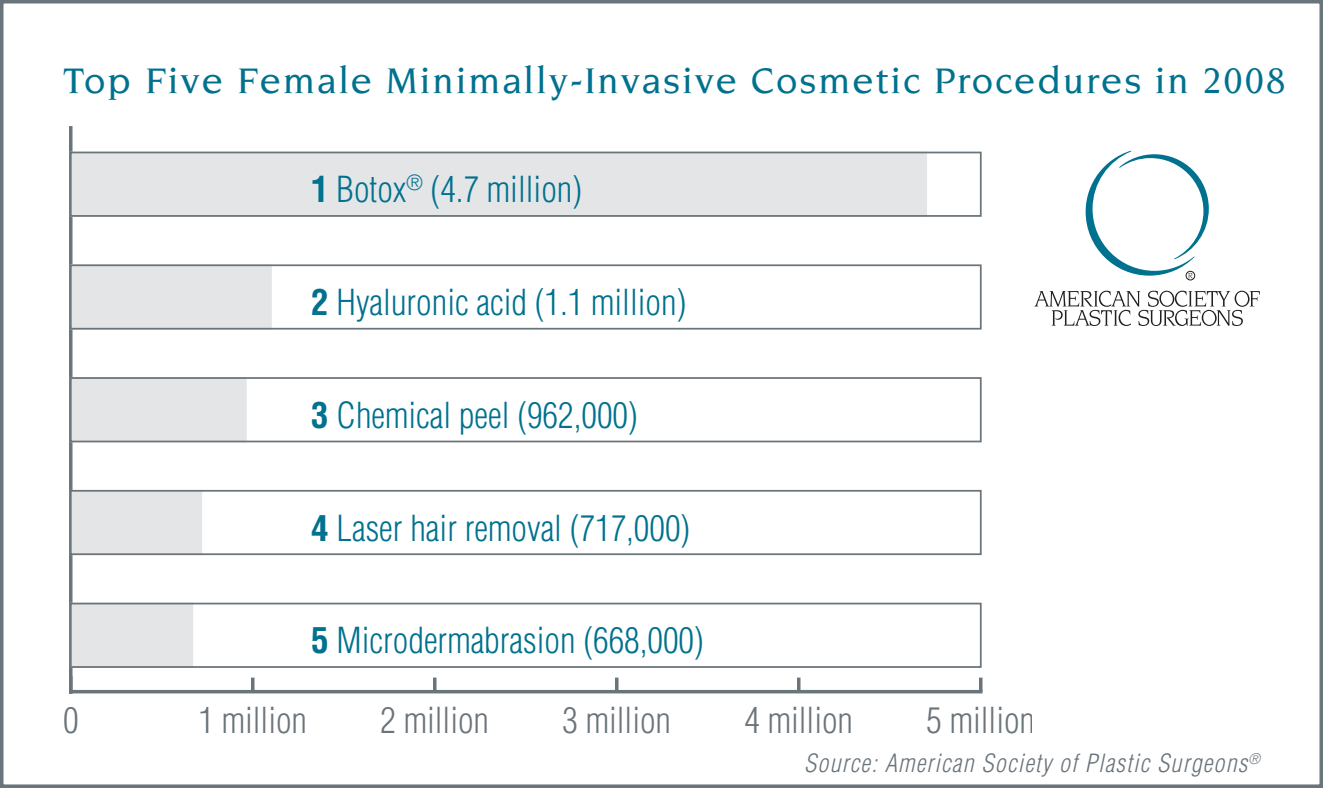
<style>
.page{position:relative;width:1323px;height:788px;background:#fff}
.page>*{position:absolute;margin:0;border:0;box-sizing:border-box;transform-origin:0 0}
.t1{font:500 38.5px "Novarese";letter-spacing:.05em;color:#00718e}
.t2{font:300 condensed 35px "Helvetica";color:#00718e}
.t3{font:300 condensed 35px "Helvetica";color:#6a747b}
.t4{font:italic 300 condensed 24.5px "Helvetica";letter-spacing:.05em;color:#6a747b}
.s1{font-weight:700}
</style>
<div class="page">
<div style="left:0;top:0;width:1323px;height:787px;border:4px solid #6a747b"></div>
<hr style="left:71px;top:690px;width:910px;height:3px;background:#6a747b">
<svg style="left:251px;top:677px;width:4px;height:13px"></svg>
<svg style="left:433px;top:677px;width:4px;height:13px"></svg>
<svg style="left:615px;top:677px;width:4px;height:13px"></svg>
<svg style="left:797px;top:677px;width:4px;height:13px"></svg>
<svg style="left:979px;top:677px;width:4px;height:14px"></svg>
<svg style="left:69px;top:128px;width:4px;height:563px"></svg>
<div style="left:70px;top:602px;width:123px;height:65px;background:#e4e5e7"></div>
<svg style="left:69px;top:151px;width:913px;height:405px"></svg>
<div style="left:70px;top:602px;width:912px;height:65px;border:2px solid #6a747b"></div>
<div style="left:1186px;top:271px;width:9px;height:9px;border:1px solid #231f20;border-radius:50%"></div>
<svg style="left:1086px;top:151px;width:123px;height:127px"></svg>
<svg style="left:1034px;top:291px;width:226px;height:35px"></svg>
<p class="t1" style="left:63px;top:59px;width:1224px">Top Five Female Minimally-Invasive Cosmetic Procedures in 2008</p>
<p class="t2" style="left:311px;top:169px;width:272px"><span class="s1">1</span> Botox<sup>®</sup> (4.7 million)</p>
<p class="t2" style="left:311px;top:282px;width:377px"><span class="s1">2</span> Hyaluronic acid (1.1 million)</p>
<p class="t2" style="left:311px;top:395px;width:328px"><span class="s1">3</span> Chemical peel (962,000)</p>
<p class="t2" style="left:311px;top:508px;width:381px"><span class="s1">4</span> Laser hair removal (717,000)</p>
<p class="t2" style="left:311px;top:620px;width:394px"><span class="s1">5</span> Microdermabrasion (668,000)</p>
<p class="t3" style="left:63px;top:699px;width:17px">0</p>
<p class="t3" style="left:198px;top:699px;width:110px">1 million</p>
<p class="t3" style="left:380px;top:699px;width:110px">2 million</p>
<p class="t3" style="left:562px;top:699px;width:110px">3 million</p>
<p class="t3" style="left:744px;top:699px;width:110px">4 million</p>
<p class="t3" style="left:926px;top:699px;width:110px">5 million</p>
<p class="t4" style="left:804px;top:748px;width:457px">Source: American Society of Plastic Surgeons<sup>®</sup></p>
</div>
